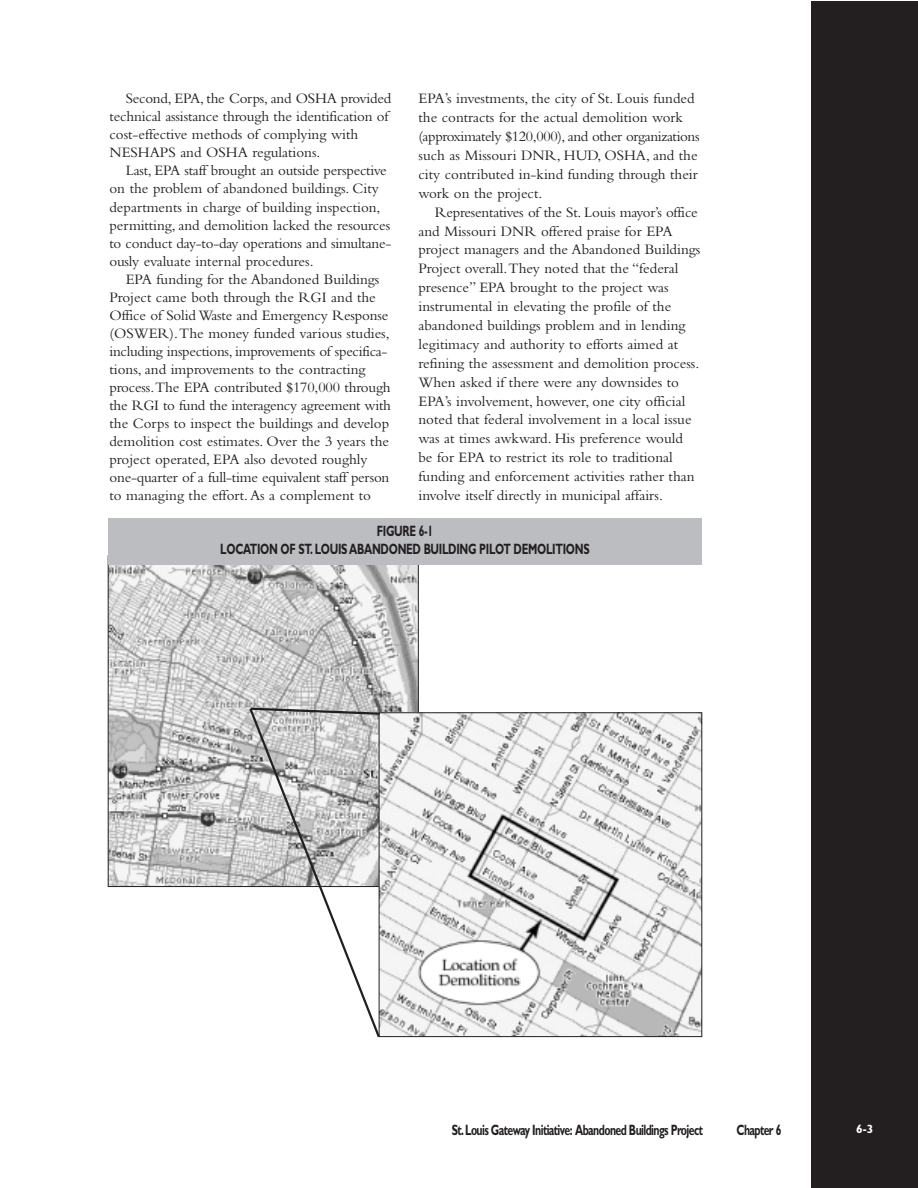
<style>
.page{position:relative;width:918px;height:1188px;background:#fff}
.page>*{position:absolute;margin:0;border:0;box-sizing:border-box;transform-origin:0 0}
.t1{font:15px/18px "Bembo";color:#231f20}
.t2{font:700 15px/18px "Gill Sans";letter-spacing:-.03em;color:#231f20;text-align:center;scale:.7 1}
.t3{font:700 15px "Gill Sans";letter-spacing:-.055em;color:#231f20;scale:.7 1}
.t4{font:700 12px "Gill Sans";color:#fff}
</style>
<div class="page">
<img style="left:110px;top:564px;width:306px;height:321px">
<img style="left:382px;top:715px;width:318px;height:320px">
<div style="left:108px;top:518px;width:594px;height:46px;background:#bbbdc0"></div>
<svg style="left:247px;top:706px;width:135px;height:332px"></svg>
<div style="left:812px;top:2px;width:106px;height:1186px;background:#231f20"></div>
<p class="t1" style="left:110px;top:91px;width:283px;text-indent:16px">Second, EPA, the Corps, and OSHA provided technical assistance through the identification of cost-effective methods of complying with NESHAPS and OSHA regulations.</p>
<p class="t1" style="left:110px;top:163px;width:283px;text-indent:16px">Last, EPA staff brought an outside perspective on the problem of abandoned buildings. City departments in charge of building inspection, permitting, and demolition lacked the resources to conduct day-to-day operations and simultane&shy;ously evaluate internal procedures.</p>
<p class="t1" style="left:110px;top:271px;width:283px;text-indent:16px">EPA funding for the Abandoned Buildings Project came both through the RGI and the Office of Solid Waste and Emergency Response (OSWER). The money funded various studies, including inspections, improvements of specifica&shy;tions, and improvements to the contracting process. The EPA contributed $170,000 through the RGI to fund the interagency agreement with the Corps to inspect the buildings and develop demolition cost estimates. Over the 3 years the project operated, EPA also devoted roughly one-quarter of a full-time equivalent staff person to managing the effort. As a complement to</p>
<p class="t1" style="left:418px;top:91px;width:283px;line-height:18.9px">EPA’s investments, the city of St. Louis funded the contracts for the actual demolition work (approximately $120,000), and other organizations such as Missouri DNR, HUD, OSHA, and the city contributed in-kind funding through their work on the project.</p>
<p class="t1" style="left:418px;top:204px;width:283px;line-height:18.9px;text-indent:16px">Representatives of the St. Louis mayor’s office and Missouri DNR offered praise for EPA project managers and the Abandoned Buildings Project overall. They noted that the “federal presence” EPA brought to the project was instrumental in elevating the profile of the abandoned buildings problem and in lending legitimacy and authority to efforts aimed at refining the assessment and demolition process.<br>When asked if there were any downsides to EPA’s involvement, however, one city official noted that federal involvement in a local issue was at times awkward. His preference would be for EPA to restrict its role to traditional funding and enforcement activities rather than involve itself directly in municipal affairs.</p>
<p class="t2" style="left:220px;top:523px;width:529px">FIGURE 6-1<br>LOCATION OF ST. LOUIS ABANDONED BUILDING PILOT DEMOLITIONS</p>
<p class="t3" style="left:452px;top:1124px;width:360px">St. Louis Gateway Initiative: Abandoned Buildings Project</p>
<p class="t3" style="left:737px;top:1124px;width:66px">Chapter 6</p>
<p class="t4" style="left:856px;top:1125px;width:19px">6-3</p>
</div>
